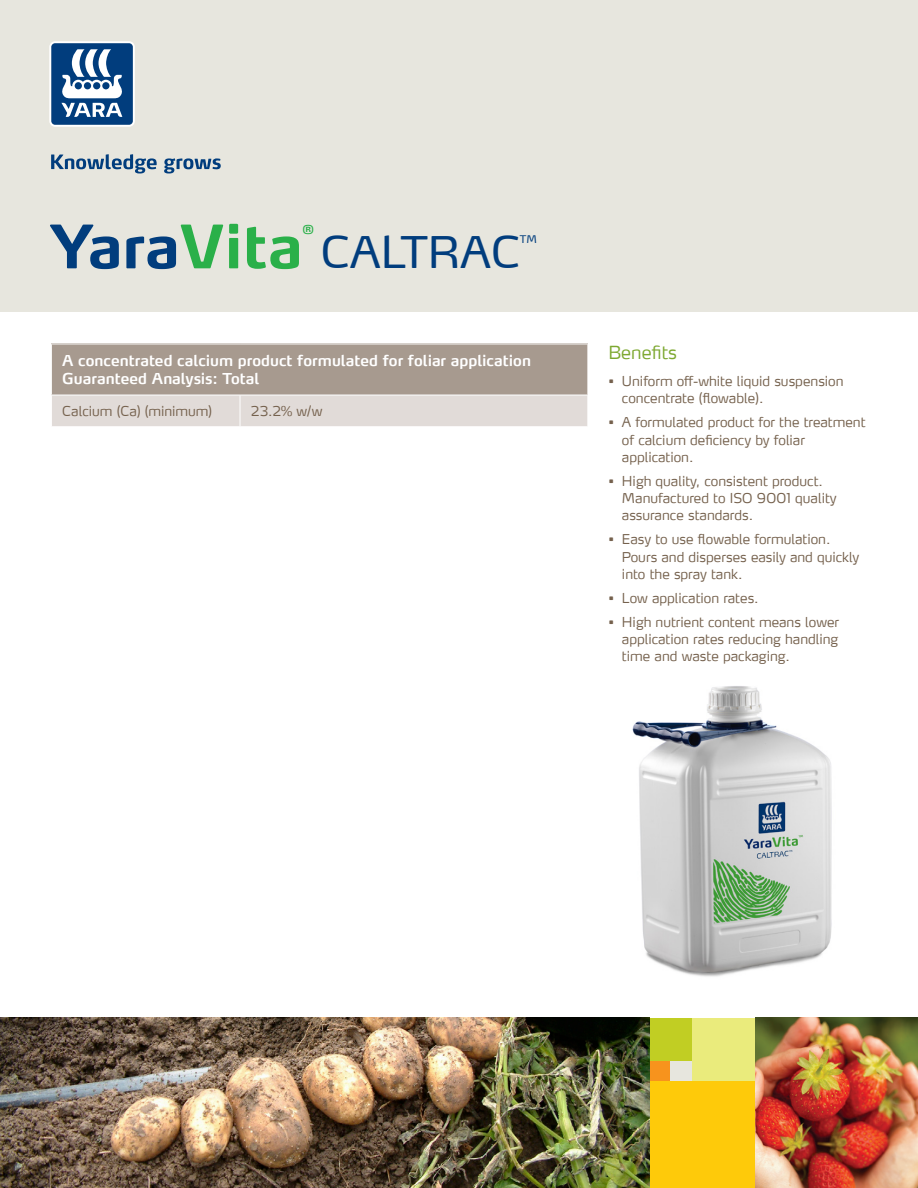
<style>
.page{position:relative;width:918px;height:1188px;background:#fff}
.page>*{position:absolute;margin:0;border:0;box-sizing:border-box;transform-origin:0 0}
.t1{font:700 59.25px "Yara Max LF";color:#013d7d}
.t2{font:43.5px "Yara Max LF";color:#013d7d}
.t3{font:300 18px "Yara Max LF";color:#7da830}
.t4{font:600 15px "Yara Max LF";color:#fff}
.t5{font:300 13.5px/17.2px "Yara Max LF";color:#75614d}
.t6{font:700 12.3px "Yara Max LF";color:#2ab049}
.t7{font:10.5px "Yara Max LF";color:#013d7d}
.s1{color:#2ab049}
.s2{font-weight:400}
</style>
<div class="page">
<div style="left:0;top:0;width:918px;height:311px;background:#e7e6de"></div>
<svg style="left:51px;top:154px;width:170px;height:19px"></svg>
<svg style="left:49px;top:41px;width:86px;height:86px;background:#5c82ab"></svg>
<div style="left:649px;top:1060px;width:21px;height:22px;background:#f7931d"></div>
<div style="left:670px;top:1060px;width:22px;height:22px;background:#e7e6de"></div>
<div style="left:649px;top:1018px;width:43px;height:42px;background:#c1ce23"></div>
<div style="left:692px;top:1018px;width:64px;height:64px;background:#eaeb7c"></div>
<div style="left:649px;top:1082px;width:107px;height:106px;background:#feca0a"></div>
<img style="left:0;top:1018px;width:649px;height:170px">
<img style="left:756px;top:1018px;width:162px;height:170px">
<div style="left:51px;top:344px;width:537px;height:51px;background:#a79a8f"></div>
<div style="left:52px;top:396px;width:535px;height:30px;background:#e1dbd8"></div>
<hr style="left:51px;top:344px;width:189px;height:1px;background:#fff">
<hr style="left:51px;top:344px;width:1px;height:51px;background:#fff">
<hr style="left:240px;top:344px;width:348px;height:1px;background:#fff">
<hr style="left:587px;top:344px;width:1px;height:51px;background:#fff">
<hr style="left:240px;top:395px;width:1px;height:31px;background:#fff">
<img style="left:632px;top:686px;width:200px;height:291px">
<p class="t1" style="left:50px;top:209px;width:254px">Yara<span class="s1">Vita</span></p>
<p class="t6" style="left:303px;top:222px;width:13px">®</p>
<p class="t2" style="left:321px;top:225px;width:201px">CALTRAC</p>
<p class="t7" style="left:520px;top:232px;width:18px">TM</p>
<p class="t4" style="left:62px;top:351px;width:470px">A concentrated calcium product formulated for foliar application</p>
<p class="t4" style="left:62px;top:369px;width:199px">Guaranteed Analysis: Total</p>
<p class="t5" style="left:62px;top:402px;width:151px">Calcium (Ca) (minimum)</p>
<p class="t5" style="left:251px;top:402px;width:73px">23.2% w/w</p>
<p class="t3" style="left:608px;top:341px;width:70px">Benefi ts</p>
<p class="t5" style="left:622px;top:372px;width:223px;text-indent:-14px"><span class="s2">•</span> Uniform off-white liquid suspension concentrate (flowable).</p>
<p class="t5" style="left:622px;top:413px;width:245px;text-indent:-14px"><span class="s2">•</span> A formulated product for the treatment of calcium deficiency by foliar application.</p>
<p class="t5" style="left:622px;top:472px;width:216px;text-indent:-14px"><span class="s2">•</span> High quality, consistent product.<br>Manufactured to ISO 9001 quality assurance standards.</p>
<p class="t5" style="left:622px;top:530px;width:239px;text-indent:-14px"><span class="s2">•</span> Easy to use flowable formulation.<br>Pours and disperses easily and quickly into the spray tank.</p>
<p class="t5" style="left:608px;top:589px;width:152px"><span class="s2">•</span> Low application rates.</p>
<p class="t5" style="left:622px;top:613px;width:219px;text-align:justify;text-indent:-14px"><span class="s2">•</span> High nutrient content means lower application rates reducing handling time and waste packaging.</p>
</div>
